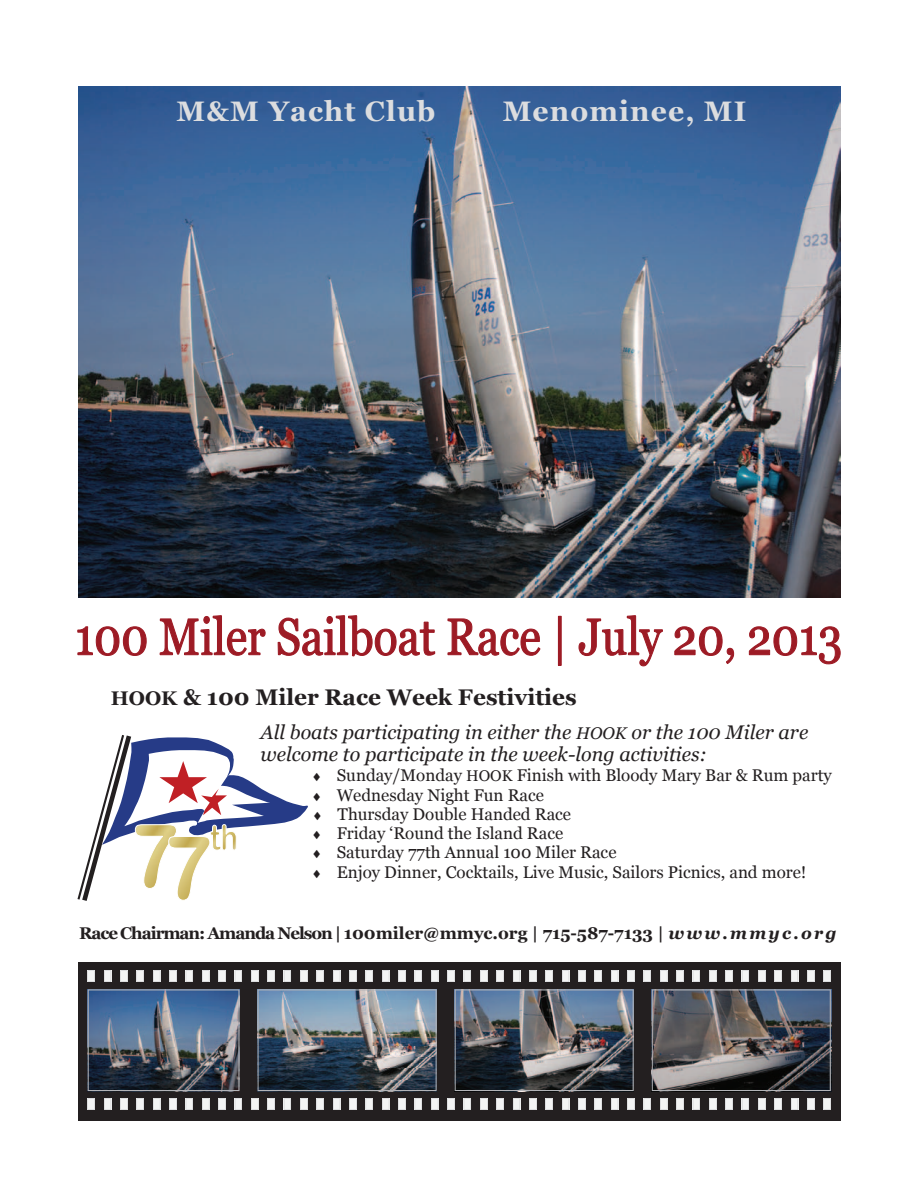
<style>
.page{position:relative;width:918px;height:1188px;background:#fff}
.page>*{position:absolute;margin:0;border:0;box-sizing:border-box;transform-origin:0 0}
.t1{font:700 28.2px "Georgia";letter-spacing:.04em;color:#dcdddf}
.t2{font:700 22.65px "Georgia";color:#231f20}
.t3{font:italic 19.8px/22.5px "Georgia";color:#231f20}
.t4{font:16.95px "Georgia";color:#231f20}
.t5{font:700 16.95px "Georgia";letter-spacing:-.06em;color:#231f20}
.s1{font-size:19.8px}
.s2{font-size:16.95px}
.s3{font-size:15.45px}
.s4{font-style:italic}
</style>
<div class="page">
<img style="left:78px;top:87px;width:763px;height:510px">
<svg style="left:77px;top:626px;width:70px;height:30px"></svg>
<svg style="left:159px;top:615px;width:107px;height:41px"></svg>
<svg style="left:277px;top:615px;width:159px;height:42px"></svg>
<svg style="left:447px;top:618px;width:94px;height:38px"></svg>
<div style="left:558px;top:616px;width:4px;height:50px;border:1px solid #9d1b25"></div>
<svg style="left:578px;top:615px;width:85px;height:52px"></svg>
<svg style="left:674px;top:626px;width:61px;height:38px"></svg>
<svg style="left:748px;top:626px;width:93px;height:39px"></svg>
<div style="left:78px;top:962px;width:762px;height:158px;background:#231f20"></div>
<svg style="left:88px;top:971px;width:7px;height:11px"></svg>
<svg style="left:104px;top:971px;width:7px;height:11px"></svg>
<svg style="left:120px;top:971px;width:8px;height:11px"></svg>
<svg style="left:137px;top:971px;width:7px;height:11px"></svg>
<svg style="left:153px;top:971px;width:7px;height:11px"></svg>
<svg style="left:186px;top:971px;width:7px;height:11px"></svg>
<svg style="left:202px;top:971px;width:7px;height:11px"></svg>
<svg style="left:219px;top:971px;width:7px;height:11px"></svg>
<svg style="left:235px;top:971px;width:7px;height:11px"></svg>
<svg style="left:251px;top:971px;width:7px;height:11px"></svg>
<svg style="left:268px;top:971px;width:7px;height:11px"></svg>
<svg style="left:169px;top:971px;width:8px;height:11px"></svg>
<svg style="left:300px;top:971px;width:7px;height:11px"></svg>
<svg style="left:333px;top:971px;width:7px;height:11px"></svg>
<svg style="left:284px;top:971px;width:7px;height:11px"></svg>
<svg style="left:317px;top:971px;width:7px;height:11px"></svg>
<svg style="left:366px;top:971px;width:7px;height:11px"></svg>
<svg style="left:349px;top:971px;width:8px;height:11px"></svg>
<svg style="left:415px;top:971px;width:7px;height:11px"></svg>
<svg style="left:464px;top:971px;width:7px;height:11px"></svg>
<svg style="left:398px;top:971px;width:8px;height:11px"></svg>
<svg style="left:382px;top:971px;width:7px;height:11px"></svg>
<svg style="left:431px;top:971px;width:7px;height:11px"></svg>
<svg style="left:480px;top:971px;width:7px;height:11px"></svg>
<svg style="left:513px;top:971px;width:7px;height:11px"></svg>
<svg style="left:529px;top:971px;width:7px;height:11px"></svg>
<svg style="left:546px;top:971px;width:7px;height:11px"></svg>
<svg style="left:562px;top:971px;width:7px;height:11px"></svg>
<svg style="left:578px;top:971px;width:7px;height:11px"></svg>
<svg style="left:595px;top:971px;width:7px;height:11px"></svg>
<svg style="left:611px;top:971px;width:7px;height:11px"></svg>
<svg style="left:644px;top:971px;width:7px;height:11px"></svg>
<svg style="left:627px;top:971px;width:8px;height:11px"></svg>
<svg style="left:660px;top:971px;width:7px;height:11px"></svg>
<svg style="left:677px;top:971px;width:7px;height:11px"></svg>
<svg style="left:693px;top:971px;width:7px;height:11px"></svg>
<svg style="left:709px;top:971px;width:7px;height:11px"></svg>
<svg style="left:726px;top:971px;width:7px;height:11px"></svg>
<svg style="left:742px;top:971px;width:7px;height:11px"></svg>
<svg style="left:758px;top:971px;width:7px;height:11px"></svg>
<svg style="left:775px;top:971px;width:7px;height:11px"></svg>
<svg style="left:824px;top:971px;width:7px;height:11px"></svg>
<svg style="left:497px;top:971px;width:7px;height:11px"></svg>
<svg style="left:791px;top:971px;width:7px;height:11px"></svg>
<svg style="left:447px;top:971px;width:8px;height:11px"></svg>
<svg style="left:807px;top:971px;width:7px;height:11px"></svg>
<svg style="left:88px;top:1099px;width:7px;height:11px"></svg>
<svg style="left:104px;top:1099px;width:7px;height:11px"></svg>
<svg style="left:120px;top:1099px;width:8px;height:11px"></svg>
<svg style="left:137px;top:1099px;width:7px;height:11px"></svg>
<svg style="left:153px;top:1099px;width:7px;height:11px"></svg>
<svg style="left:186px;top:1099px;width:7px;height:11px"></svg>
<svg style="left:202px;top:1099px;width:7px;height:11px"></svg>
<svg style="left:219px;top:1099px;width:7px;height:11px"></svg>
<svg style="left:235px;top:1099px;width:7px;height:11px"></svg>
<svg style="left:251px;top:1099px;width:7px;height:11px"></svg>
<svg style="left:268px;top:1099px;width:7px;height:11px"></svg>
<svg style="left:169px;top:1099px;width:8px;height:11px"></svg>
<svg style="left:300px;top:1099px;width:7px;height:11px"></svg>
<svg style="left:333px;top:1099px;width:7px;height:11px"></svg>
<svg style="left:284px;top:1099px;width:7px;height:11px"></svg>
<svg style="left:317px;top:1099px;width:7px;height:11px"></svg>
<svg style="left:366px;top:1099px;width:7px;height:11px"></svg>
<svg style="left:349px;top:1099px;width:8px;height:11px"></svg>
<svg style="left:415px;top:1099px;width:7px;height:11px"></svg>
<svg style="left:464px;top:1099px;width:7px;height:11px"></svg>
<svg style="left:398px;top:1099px;width:8px;height:11px"></svg>
<svg style="left:382px;top:1099px;width:7px;height:11px"></svg>
<svg style="left:431px;top:1099px;width:7px;height:11px"></svg>
<svg style="left:480px;top:1099px;width:7px;height:11px"></svg>
<svg style="left:513px;top:1099px;width:7px;height:11px"></svg>
<svg style="left:529px;top:1099px;width:7px;height:11px"></svg>
<svg style="left:546px;top:1099px;width:7px;height:11px"></svg>
<svg style="left:562px;top:1099px;width:7px;height:11px"></svg>
<svg style="left:578px;top:1099px;width:7px;height:11px"></svg>
<svg style="left:595px;top:1099px;width:7px;height:11px"></svg>
<svg style="left:611px;top:1099px;width:7px;height:11px"></svg>
<svg style="left:644px;top:1099px;width:7px;height:11px"></svg>
<svg style="left:627px;top:1099px;width:8px;height:11px"></svg>
<svg style="left:660px;top:1099px;width:7px;height:11px"></svg>
<svg style="left:677px;top:1099px;width:7px;height:11px"></svg>
<svg style="left:693px;top:1099px;width:7px;height:11px"></svg>
<svg style="left:709px;top:1099px;width:7px;height:11px"></svg>
<svg style="left:726px;top:1099px;width:7px;height:11px"></svg>
<svg style="left:742px;top:1099px;width:7px;height:11px"></svg>
<svg style="left:758px;top:1099px;width:7px;height:11px"></svg>
<svg style="left:775px;top:1099px;width:7px;height:11px"></svg>
<svg style="left:824px;top:1099px;width:7px;height:11px"></svg>
<svg style="left:497px;top:1099px;width:7px;height:11px"></svg>
<svg style="left:791px;top:1099px;width:7px;height:11px"></svg>
<svg style="left:447px;top:1099px;width:8px;height:11px"></svg>
<svg style="left:807px;top:1099px;width:7px;height:11px"></svg>
<img style="left:258px;top:989px;width:179px;height:102px">
<img style="left:455px;top:989px;width:179px;height:102px">
<img style="left:652px;top:989px;width:179px;height:102px">
<img style="left:88px;top:989px;width:152px;height:102px">
<svg style="left:77px;top:735px;width:231px;height:166px"></svg>
<h1 class="t1" style="left:177px;top:95px;width:260px">M&amp;M Yacht Club</h1>
<h1 class="t1" style="left:503px;top:95px;width:245px">Menominee, MI</h1>
<h2 class="t2" style="left:111px;top:684px;width:467px"><span class="s1">HOOK</span> &amp; 100 Miler Race Week Festivities</h2>
<p class="t3" style="left:261px;top:721px;width:549px">All boats participating in either the <span class="s2">HOOK</span> or the 100 Miler are welcome to participate in the week-long activities:</p>
<p class="t4" style="left:311px;top:766px;width:522px">◻ Sunday/Monday <span class="s3">HOOK</span> Finish with Bloody Mary Bar &amp; Rum party</p>
<p class="t4" style="left:311px;top:785px;width:234px">◻ Wednesday Night Fun Race</p>
<p class="t4" style="left:312px;top:804px;width:260px">◻ Thursday Double Handed Race</p>
<p class="t4" style="left:311px;top:824px;width:253px">◻ Friday ‘Round the Island Race</p>
<p class="t4" style="left:311px;top:843px;width:307px">◻ Saturday 77th Annual 100 Miler Race</p>
<p class="t4" style="left:311px;top:862px;width:497px">◻ Enjoy Dinner, Cocktails, Live Music, Sailors Picnics, and more!</p>
<p class="t5" style="left:79px;top:924px;width:759px">Race Chairman: Amanda Nelson | 100miler@mmyc.org | 715-587-7133 | <span class="s4">www.mmyc.org</span></p>
</div>
